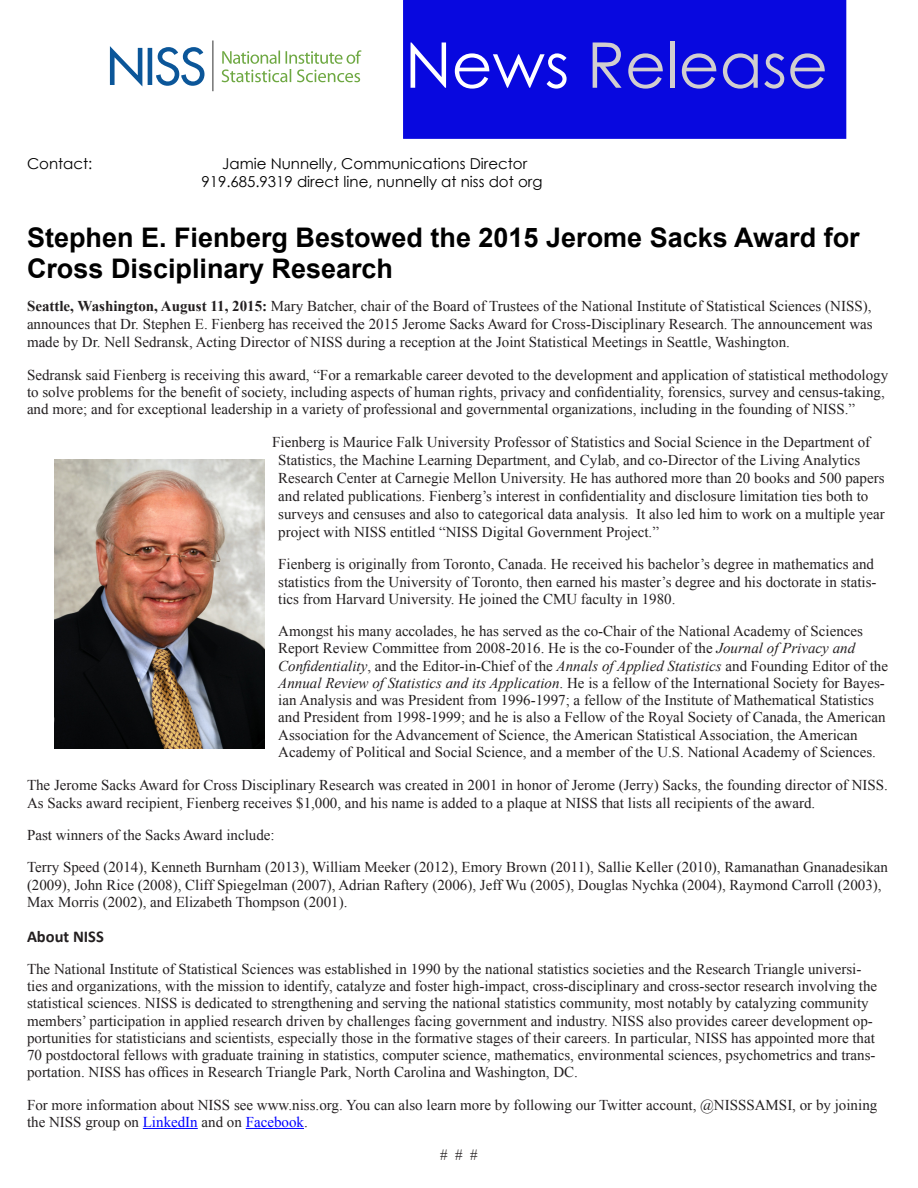
<style>
.page{position:relative;width:918px;height:1188px;background:#fff}
.page>*{position:absolute;margin:0;border:0;box-sizing:border-box;transform-origin:0 0}
.t1{font:63px "Century Gothic";color:#d1cecf}
.Heading_1{font:700 27px/31px "Arial";color:#000}
.HTML_Preformatted{font:700 16.5px "Calibri";color:#231f20}
.No_Spacing{font:15px/17.2px "Times New Roman";color:#231f20}
.HTML_Preformatted-2{font:15px/18px "Times New Roman";color:#231f20}
.t2{font:15px "Century Gothic";color:#000}
.s1{color:#fff}
.s2{font-weight:700}
.s3{font-style:italic}
.s4{color:#00f}
</style>
<div class="page">
<img style="left:110px;top:46px;width:95px;height:41px">
<img style="left:222px;top:50px;width:139px;height:14px">
<img style="left:222px;top:69px;width:138px;height:13px">
<hr style="left:212px;top:40px;width:2px;height:51px;background:#666">
<div style="left:403px;top:0;width:443px;height:139px;background:#0808df;border:2px solid #0000de"></div>
<hr style="left:143px;top:1128px;width:55px;height:1px;background:#00f">
<hr style="left:246px;top:1128px;width:58px;height:1px;background:#00f">
<img style="left:54px;top:459px;width:211px;height:290px">
<p class="t1" style="left:405px;top:21px;width:425px"><span class="s1">News</span> Release</p>
<p class="t2" style="left:27px;top:153px;width:67px">Contact:</p>
<p class="t2" style="left:222px;top:153px;width:307px">Jamie Nunnelly, Communications Director</p>
<p class="t2" style="left:201px;top:171px;width:342px">919.685.9319 direct line, nunnelly at niss dot org</p>
<p class="Heading_1" style="left:27px;top:223px;width:834px">Stephen E. Fienberg Bestowed the 2015 Jerome Sacks Award for<br>Cross Disciplinary Research</p>
<p class="No_Spacing" style="left:27px;top:297px;width:847px;line-height:18px;text-align:justify"><span class="s2">Seattle, Washington, August 11, 2015:</span> Mary Batcher, chair of the Board of Trustees of the National Institute of Statistical Sciences (NISS), announces that Dr. Stephen E. Fienberg has received the 2015 Jerome Sacks Award for Cross-Disciplinary Research. The announcement was made by Dr. Nell Sedransk, Acting Director of NISS during a reception at the Joint Statistical Meetings in Seattle, Washington.</p>
<p class="No_Spacing" style="left:27px;top:366px;width:863px">Sedransk said Fienberg is receiving this award, “For a remarkable career devoted to the development and application of statistical methodology to solve problems for the benefit of society, including aspects of human rights, privacy and confidentiality, forensics, survey and census-taking, and more; and for exceptional leadership in a variety of professional and governmental organizations, including in the founding of NISS.”</p>
<p class="No_Spacing" style="left:278px;top:433px;width:608px;line-height:18px;text-indent:-6px">Fienberg is Maurice Falk University Professor of Statistics and Social Science in the Department of Statistics, the Machine Learning Department, and Cylab, and co-Director of the Living Analytics Research Center at Carnegie Mellon University. He has authored more than 20 books and 500 papers and related publications. Fienberg’s interest in confidentiality and disclosure limitation ties both to surveys and censuses and also to categorical data analysis. It also led him to work on a multiple year project with NISS entitled “NISS Digital Government Project.”</p>
<p class="No_Spacing" style="left:278px;top:555px;width:600px">Fienberg is originally from Toronto, Canada. He received his bachelor’s degree in mathematics and statistics from the University of Toronto, then earned his master’s degree and his doctorate in statis&shy;tics from Harvard University. He joined the CMU faculty in 1980.</p>
<p class="No_Spacing" style="left:278px;top:622px;width:611px">Amongst his many accolades, he has served as the co-Chair of the National Academy of Sciences Report Review Committee from 2008-2016. He is the co-Founder of the <span class="s3">Journal of Privacy and Confidentiality</span>, and the Editor-in-Chief of the <span class="s3">Annals of Applied Statistics</span> and Founding Editor of the <span class="s3">Annual Review of Statistics and its Application</span>. He is a fellow of the International Society for Bayes&shy;ian Analysis and was President from 1996-1997; a fellow of the Institute of Mathematical Statistics and President from 1998-1999; and he is also a Fellow of the Royal Society of Canada, the American Association for the Advancement of Science, the American Statistical Association, the American Academy of Political and Social Science, and a member of the U.S. National Academy of Sciences.</p>
<p class="HTML_Preformatted-2" style="left:27px;top:776px;width:862px">The Jerome Sacks Award for Cross Disciplinary Research was created in 2001 in honor of Jerome (Jerry) Sacks, the founding director of NISS.<br>As Sacks award recipient, Fienberg receives $1,000, and his name is added to a plaque at NISS that lists all recipients of the award.</p>
<p class="No_Spacing" style="left:27px;top:826px;width:249px">Past winners of the Sacks Award include:</p>
<p class="No_Spacing" style="left:27px;top:858px;width:863px">Terry Speed (2014), Kenneth Burnham (2013), William Meeker (2012), Emory Brown (2011), Sallie Keller (2010), Ramanathan Gnanadesikan (2009), John Rice (2008), Cliff Spiegelman (2007), Adrian Raftery (2006), Jeff Wu (2005), Douglas Nychka (2004), Raymond Carroll (2003),<br>Max Morris (2002), and Elizabeth Thompson (2001).</p>
<p class="HTML_Preformatted" style="left:27px;top:926px;width:78px">About NISS</p>
<p class="No_Spacing" style="left:27px;top:960px;width:852px">The National Institute of Statistical Sciences was established in 1990 by the national statistics societies and the Research Triangle universi&shy;ties and organizations, with the mission to identify, catalyze and foster high-impact, cross-disciplinary and cross-sector research involving the statistical sciences. NISS is dedicated to strengthening and serving the national statistics community, most notably by catalyzing community members’ participation in applied research driven by challenges facing government and industry. NISS also provides career development op&shy;portunities for statisticians and scientists, especially those in the formative stages of their careers. In particular, NISS has appointed more that 70 postdoctoral fellows with graduate training in statistics, computer science, mathematics, environmental sciences, psychometrics and trans&shy;portation. NISS has offices in Research Triangle Park, North Carolina and Washington, DC.</p>
<p class="No_Spacing" style="left:27px;top:1096px;width:852px">For more information about NISS see www.niss.org. You can also learn more by following our Twitter account, @NISSSAMSI, or by joining the NISS group on <span class="s4">LinkedIn</span> and on <span class="s4">Facebook</span>.</p>
<p class="HTML_Preformatted-2" style="left:440px;top:1146px;width:39px"># # #</p>
</div>
